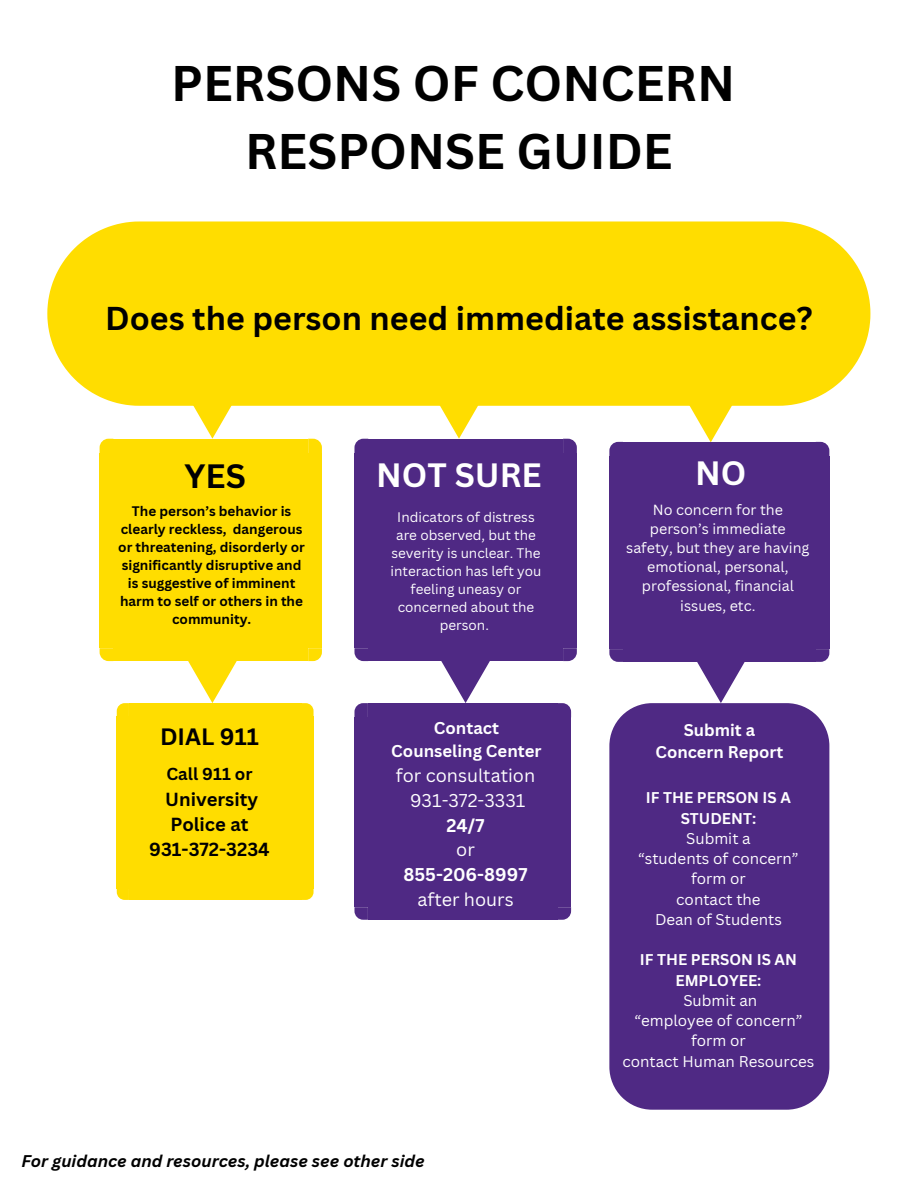
<style>
.page{position:relative;width:918px;height:1188px;background:#fff}
.page>*{position:absolute;margin:0;border:0;box-sizing:border-box;transform-origin:0 0}
.t1{font:700 48.75px/67.5px "Canva Sans";color:#000;text-align:center}
.t2{font:700 32.85px "Canva Sans";color:#fff}
.t3{font:700 32.85px "Canva Sans";color:#000}
.t4{font:700 32.25px "Canva Sans";color:#000}
.t5{font:700 23.1px "Canva Sans";color:#000}
.t6{font:700 18.45px/25.3px "Canva Sans";color:#000;text-align:center}
.t7{font:18px/24.8px "Canva Sans";color:#fff;text-align:center}
.t8{font:700 16.95px "Canva Sans";color:#000}
.t9{font:700 16.65px/22.5px "Canva Sans";color:#fff;text-align:center}
.t10{font:italic 700 16.5px "Canva Sans";color:#000}
.t11{font:700 16.5px "Canva Sans";color:#fff}
.t12{font:15.15px/20.2px "Canva Sans";color:#fff;text-align:center}
.t13{font:700 15.15px/20.2px "Canva Sans";color:#fff;text-align:center}
.t14{font:14.25px/19px "Canva Sans";color:#fff;text-align:center}
.t15{font:700 13.5px/18px "Canva Sans";color:#000;text-align:center}
.t16{font:13.5px/18px "Canva Sans";color:#fff;text-align:center}
.s1{font-weight:700}
</style>
<div class="page">
<svg style="left:193px;top:406px;width:39px;height:33px"></svg>
<svg style="left:440px;top:406px;width:38px;height:33px"></svg>
<svg style="left:689px;top:406px;width:43px;height:36px"></svg>
<div style="left:47px;top:221px;width:823px;height:185px;background:#fd0"></div>
<svg style="left:308px;top:439px;width:14px;height:14px"></svg>
<div style="left:308px;top:453px;width:14px;height:195px;background:#fd0"></div>
<div style="left:113px;top:453px;width:195px;height:195px;background:#fd0"></div>
<div style="left:113px;top:439px;width:195px;height:14px;background:#fd0"></div>
<svg style="left:100px;top:439px;width:13px;height:14px"></svg>
<div style="left:100px;top:453px;width:13px;height:195px;background:#fd0"></div>
<div style="left:113px;top:648px;width:195px;height:13px;background:#fd0"></div>
<svg style="left:308px;top:648px;width:14px;height:13px"></svg>
<svg style="left:301px;top:703px;width:13px;height:13px"></svg>
<div style="left:301px;top:716px;width:13px;height:173px;background:#fd0"></div>
<div style="left:129px;top:716px;width:172px;height:173px;background:#fd0"></div>
<div style="left:129px;top:703px;width:172px;height:13px;background:#fd0"></div>
<svg style="left:100px;top:648px;width:137px;height:68px"></svg>
<div style="left:117px;top:716px;width:12px;height:173px;background:#fd0"></div>
<div style="left:129px;top:889px;width:172px;height:11px;background:#fd0"></div>
<svg style="left:117px;top:889px;width:12px;height:11px"></svg>
<svg style="left:301px;top:889px;width:13px;height:11px"></svg>
<svg style="left:563px;top:439px;width:14px;height:14px"></svg>
<div style="left:563px;top:453px;width:14px;height:195px;background:#4f2984"></div>
<div style="left:368px;top:453px;width:195px;height:195px;background:#4f2984"></div>
<div style="left:368px;top:439px;width:195px;height:14px;background:#4f2984"></div>
<svg style="left:354px;top:439px;width:14px;height:14px"></svg>
<div style="left:354px;top:453px;width:14px;height:195px;background:#4f2984"></div>
<div style="left:368px;top:648px;width:195px;height:13px;background:#4f2984"></div>
<svg style="left:354px;top:648px;width:14px;height:13px"></svg>
<svg style="left:563px;top:648px;width:14px;height:13px"></svg>
<svg style="left:441px;top:661px;width:49px;height:42px"></svg>
<svg style="left:816px;top:442px;width:13px;height:14px"></svg>
<div style="left:816px;top:456px;width:13px;height:193px;background:#4f2984"></div>
<div style="left:623px;top:456px;width:193px;height:193px;background:#4f2984"></div>
<div style="left:623px;top:442px;width:193px;height:14px;background:#4f2984"></div>
<svg style="left:609px;top:442px;width:14px;height:14px"></svg>
<div style="left:609px;top:456px;width:14px;height:193px;background:#4f2984"></div>
<div style="left:623px;top:649px;width:193px;height:13px;background:#4f2984"></div>
<svg style="left:609px;top:649px;width:14px;height:13px"></svg>
<svg style="left:816px;top:649px;width:13px;height:13px"></svg>
<svg style="left:697px;top:662px;width:48px;height:41px"></svg>
<svg style="left:558px;top:703px;width:13px;height:14px"></svg>
<div style="left:558px;top:717px;width:13px;height:190px;background:#4f2984"></div>
<div style="left:368px;top:717px;width:190px;height:190px;background:#4f2984"></div>
<div style="left:368px;top:703px;width:190px;height:14px;background:#4f2984"></div>
<svg style="left:354px;top:703px;width:14px;height:14px"></svg>
<div style="left:354px;top:717px;width:14px;height:190px;background:#4f2984"></div>
<div style="left:368px;top:907px;width:190px;height:13px;background:#4f2984"></div>
<svg style="left:354px;top:907px;width:14px;height:13px"></svg>
<svg style="left:558px;top:907px;width:13px;height:13px"></svg>
<svg style="left:609px;top:703px;width:220px;height:407px;background:#58358a"></svg>
<h2 class="t1" style="left:171px;top:48px;width:566px">PERSONS OF CONCERN<br>RESPONSE GUIDE</h2>
<p class="t4" style="left:105px;top:296px;width:709px">Does the person need immediate assistance?</p>
<h1 class="t3" style="left:184px;top:453px;width:63px">YES</h1>
<p class="t15" style="left:118px;top:502px;width:188px">The person’s behavior is clearly reckless, dangerous or threatening, disorderly or significantly disruptive and is suggestive of imminent harm to self or others in the community.</p>
<h3 class="t5" style="left:160px;top:721px;width:100px">DIAL 911</h3>
<p class="t8" style="left:166px;top:762px;width:88px">Call 911 or</p>
<p class="t6" style="left:149px;top:786px;width:122px">University<br>Police at<br>931-372-3234</p>
<p class="t2" style="left:376px;top:452px;width:167px">NOT SURE</p>
<p class="t16" style="left:391px;top:508px;width:152px">Indicators of distress are observed, but the severity is unclear. The interaction has left you feeling uneasy or concerned about the person.</p>
<p class="t9" style="left:391px;top:716px;width:152px">Contact<br>Counseling Center</p>
<h2 class="t7" style="left:396px;top:763px;width:141px">for consultation<br>931-372-3331<br><span class="s1">24/7<br></span>or<br><span class="s1">855-206-8997 </span>after hours</h2>
<p class="t10" style="left:21px;top:1149px;width:405px">For guidance and resources, please see other side</p>
<p class="t2" style="left:695px;top:450px;width:53px">NO</p>
<h2 class="t14" style="left:626px;top:500px;width:185px">No concern for the person’s immediate safety, but they are having emotional, personal, professional, financial issues, etc.</h2>
<p class="t11" style="left:684px;top:718px;width:73px">Submit a</p>
<p class="t11" style="left:655px;top:741px;width:129px">Concern Report</p>
<p class="t13" style="left:646px;top:787px;width:147px">IF THE PERSON IS A<br>STUDENT:</p>
<p class="t12" style="left:638px;top:828px;width:162px">Submit a<br>“students of concern” form or<br>contact the<br>Dean of Students</p>
<p class="t13" style="left:640px;top:949px;width:158px">IF THE PERSON IS AN<br>EMPLOYEE:</p>
<p class="t12" style="left:622px;top:990px;width:193px">Submit an<br>“employee of concern” form or<br>contact Human Resources</p>
</div>
